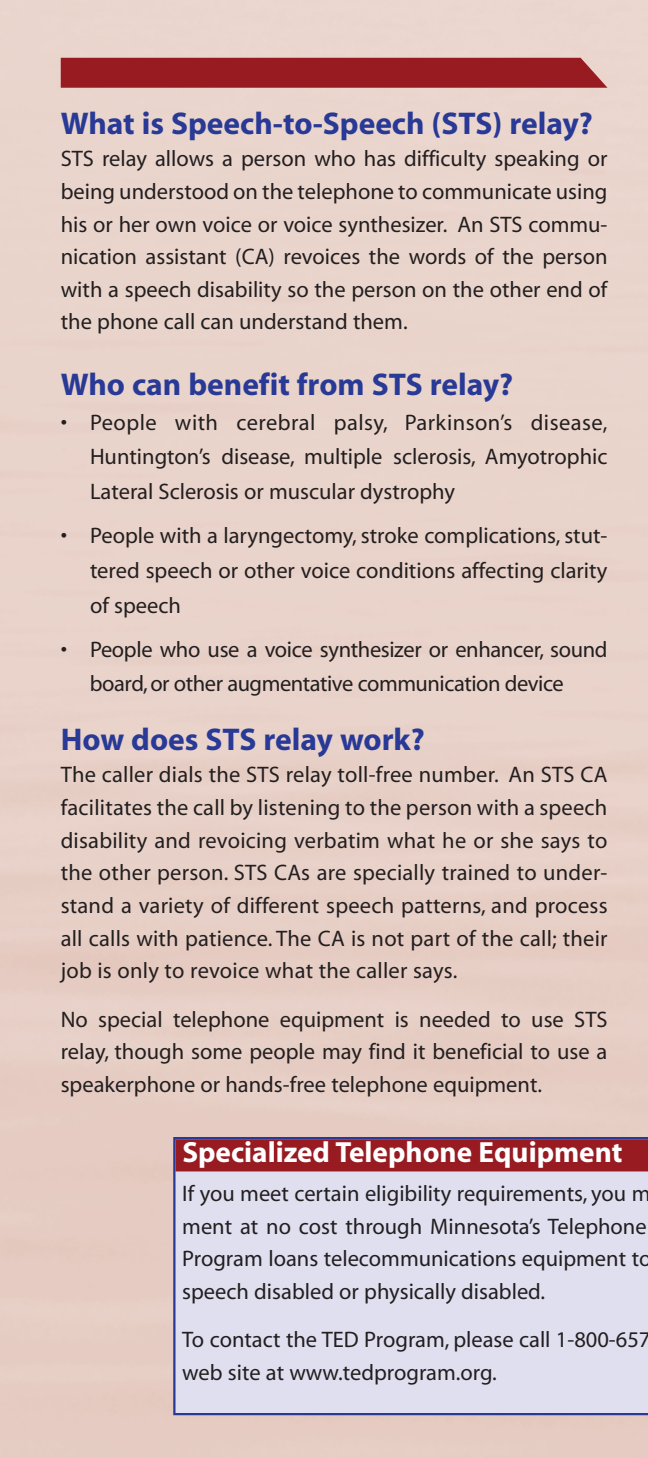
<style>
.page{position:relative;width:648px;height:1458px;background:#fff}
.page>*{position:absolute;margin:0;border:0;box-sizing:border-box;transform-origin:0 0}
.t1{font:700 31.5px "Myriad";color:#283996}
.t2{font:700 29.25px "Myriad";color:#fff}
.t3{font:22.5px/32.6px "Myriad";color:#231f20;text-align:justify}
.t4{font:22.5px/34.9px "Myriad";letter-spacing:-.02em;color:#231f20}
</style>
<div class="page">
<div style="left:173px;top:1137px;width:475px;height:278px;background:#e0dff0"></div>
<div style="left:61px;top:58px;width:547px;height:30px;background:#981b22"></div>
<div style="left:176px;top:1139px;width:472px;height:32px;background:#981b22"></div>
<h1 class="t1" style="left:61px;top:111px;width:534px">What is Speech-to-Speech (STS) relay?</h1>
<p class="t3" style="left:61px;top:144px;width:548px">STS relay allows a person who has difficulty speaking or being understood on the telephone to communicate using his or her own voice or voice synthesizer. An STS commu&shy;nication assistant (CA) revoices the words of the person with a speech disability so the person on the other end of the phone call can understand them.</p>
<h1 class="t1" style="left:61px;top:372px;width:454px">Who can benefit from STS relay?</h1>
<p class="t3" style="left:90px;top:406px;width:519px;line-height:34.9px;text-indent:-29px">• People with cerebral palsy, Parkinson’s disease, Huntington’s disease, multiple sclerosis, Amyotrophic Lateral Sclerosis or muscular dystrophy</p>
<p class="t3" style="left:90px;top:520px;width:519px;line-height:34.9px;text-indent:-29px">• People with a laryngectomy, stroke complications, stut&shy;tered speech or other voice conditions affecting clarity of speech</p>
<p class="t4" style="left:90px;top:633px;width:519px;text-indent:-29px">• People who use a voice synthesizer or enhancer, sound board, or other augmentative communication device</p>
<h1 class="t1" style="left:61px;top:727px;width:366px">How does STS relay work?</h1>
<p class="t3" style="left:61px;top:760px;width:548px">The caller dials the STS relay toll-free number. An STS CA facilitates the call by listening to the person with a speech disability and revoicing verbatim what he or she says to the other person. STS CAs are specially trained to under&shy;stand a variety of different speech patterns, and process all calls with patience. The CA is not part of the call; their job is only to revoice what the caller says.</p>
<p class="t3" style="left:61px;top:1004px;width:548px">No special telephone equipment is needed to use STS relay, though some people may find it beneficial to use a speakerphone or hands-free telephone equipment.</p>
<h2 class="t2" style="left:182px;top:1141px;width:442px">Specialized Telephone Equipment</h2>
<p class="t3" style="left:182px;top:1179px;width:471px;text-align:left">If you meet certain eligibility requirements, you m ment at no cost through Minnesota’s Telephone Program loans telecommunications equipment to speech disabled or physically disabled.</p>
<p class="t3" style="left:182px;top:1325px;width:470px">To contact the TED Program, please call 1-800-657 web site at www.tedprogram.org.</p>
</div>
